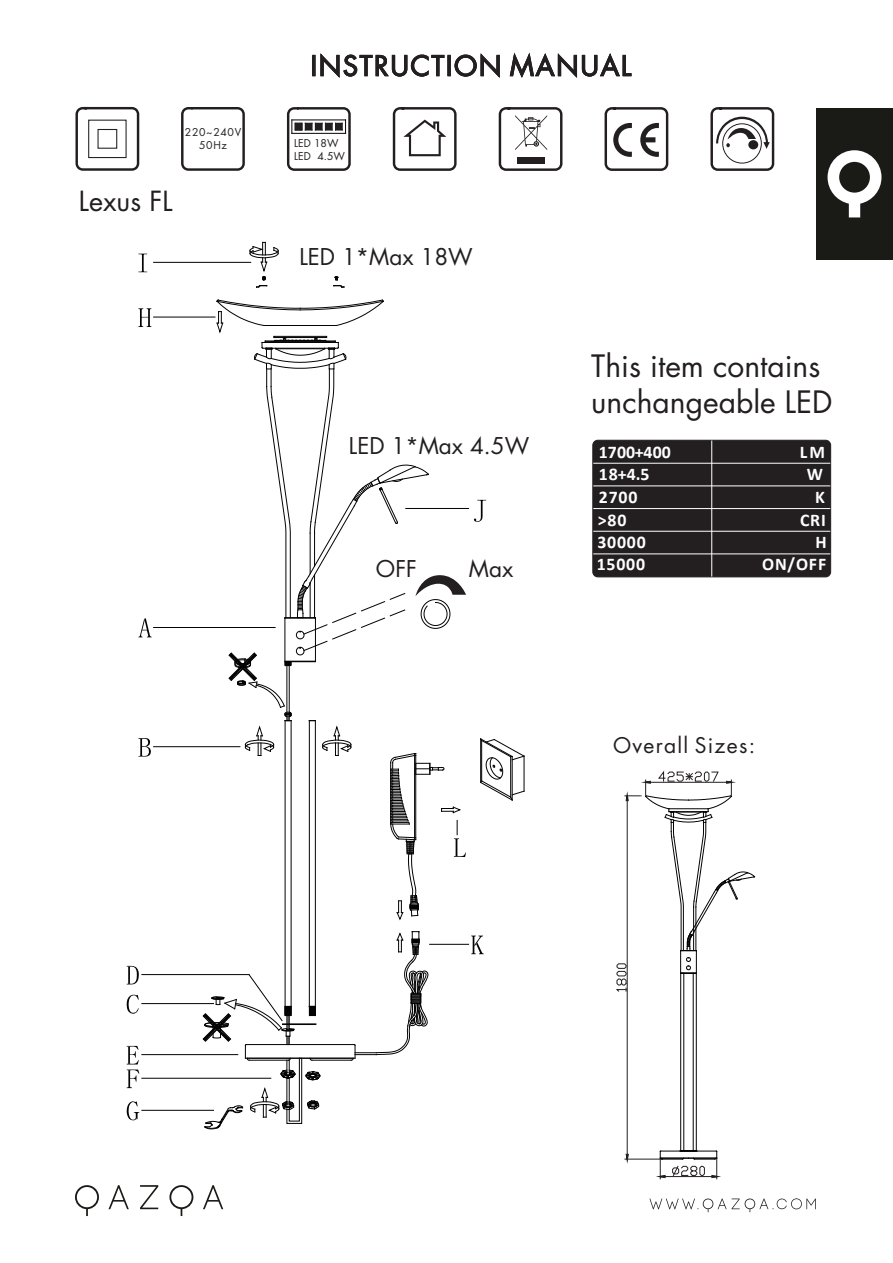
<style>
.page{position:relative;width:893px;height:1263px;background:#fff}
.page>*{position:absolute;margin:0;border:0;box-sizing:border-box;transform-origin:0 0}
.t1{font:30px/36px "Futura Std";color:#231f20}
.t2{font:27px "Futura Std";letter-spacing:.06em;color:#231f20}
.t3{font:22.5px "Futura Std";color:#231f20}
.t4{font:21px "Futura Std";letter-spacing:.06em;color:#231f20}
.t5{font:700 17.85px "Calibri";letter-spacing:.045em;color:#fff}
.t6{font:10.5px/12.6px "Futura Std";color:#231f20}
.t7{font:10.5px/13.6px "Futura Std";letter-spacing:.06em;color:#231f20;text-align:center}
</style>
<div class="page">
<svg style="left:75px;top:1185px;width:24px;height:31px"></svg>
<svg style="left:169px;top:1185px;width:24px;height:31px"></svg>
<svg style="left:109px;top:1185px;width:20px;height:24px"></svg>
<svg style="left:203px;top:1185px;width:20px;height:24px"></svg>
<svg style="left:140px;top:1185px;width:18px;height:24px"></svg>
<svg style="left:649px;top:1198px;width:167px;height:14px"></svg>
<div style="left:816px;top:108px;width:77px;height:152px;background:#1a1a17"></div>
<svg style="left:827px;top:150px;width:54px;height:67px"></svg>
<svg style="left:321px;top:54px;width:123px;height:23px"></svg>
<div style="left:448px;top:55px;width:2px;height:21px;border:1px solid #231f20"></div>
<svg style="left:455px;top:54px;width:45px;height:23px"></svg>
<svg style="left:510px;top:53px;width:121px;height:24px"></svg>
<svg style="left:75px;top:107px;width:64px;height:64px"></svg>
<svg style="left:181px;top:107px;width:64px;height:64px"></svg>
<svg style="left:393px;top:107px;width:64px;height:64px"></svg>
<svg style="left:499px;top:107px;width:63px;height:64px"></svg>
<svg style="left:605px;top:107px;width:63px;height:64px"></svg>
<svg style="left:710px;top:107px;width:64px;height:64px"></svg>
<svg style="left:287px;top:107px;width:64px;height:64px"></svg>
<div style="left:295px;top:123px;width:7px;height:7px;background:#231f20"></div>
<div style="left:305px;top:123px;width:7px;height:7px;background:#231f20"></div>
<div style="left:315px;top:123px;width:7px;height:7px;background:#231f20"></div>
<div style="left:325px;top:123px;width:7px;height:7px;background:#231f20"></div>
<div style="left:336px;top:123px;width:6px;height:7px;background:#231f20"></div>
<hr style="left:142px;top:1003px;width:72px;height:1px;background:#030303">
<svg style="left:127px;top:995px;width:12px;height:19px"></svg>
<hr style="left:142px;top:974px;width:107px;height:1px;background:#030303">
<svg style="left:127px;top:966px;width:12px;height:18px"></svg>
<hr style="left:142px;top:1054px;width:96px;height:1px;background:#030303">
<hr style="left:142px;top:1078px;width:129px;height:1px;background:#030303">
<svg style="left:127px;top:1046px;width:12px;height:42px"></svg>
<hr style="left:154px;top:746px;width:86px;height:1px;background:#030303">
<svg style="left:138px;top:738px;width:13px;height:18px"></svg>
<svg style="left:480px;top:738px;width:45px;height:62px"></svg>
<svg style="left:333px;top:276px;width:12px;height:12px"></svg>
<hr style="left:142px;top:1110px;width:72px;height:1px;background:#030303">
<hr style="left:406px;top:508px;width:63px;height:1px;background:#030303">
<svg style="left:474px;top:500px;width:12px;height:22px"></svg>
<hr style="left:154px;top:262px;width:97px;height:1px;background:#030303">
<hr style="left:154px;top:317px;width:61px;height:1px;background:#030303">
<hr style="left:154px;top:627px;width:121px;height:1px;background:#030303">
<svg style="left:138px;top:618px;width:14px;height:19px"></svg>
<svg style="left:138px;top:308px;width:13px;height:19px"></svg>
<svg style="left:138px;top:254px;width:9px;height:18px"></svg>
<svg style="left:127px;top:1101px;width:12px;height:19px"></svg>
<hr style="left:430px;top:944px;width:39px;height:1px;background:#030303">
<svg style="left:471px;top:935px;width:13px;height:19px"></svg>
<hr style="left:246px;top:1044px;width:108px;height:1px;background:#030303">
<hr style="left:312px;top:1060px;width:39px;height:1px;background:#030303">
<hr style="left:300px;top:1058px;width:53px;height:1px;background:#030303">
<hr style="left:291px;top:721px;width:1px;height:285px;background:#030303">
<hr style="left:285px;top:721px;width:1px;height:285px;background:#030303">
<hr style="left:309px;top:721px;width:1px;height:285px;background:#030303">
<hr style="left:315px;top:721px;width:1px;height:285px;background:#030303">
<svg style="left:203px;top:974px;width:118px;height:155px"></svg>
<svg style="left:351px;top:931px;width:77px;height:129px"></svg>
<svg style="left:249px;top:242px;width:30px;height:46px"></svg>
<svg style="left:216px;top:300px;width:250px;height:620px"></svg>
<hr style="left:625px;top:1159px;width:36px;height:1px;background:#231f20">
<hr style="left:627px;top:800px;width:1px;height:354px;background:#231f20">
<svg style="left:625px;top:1153px;width:5px;height:11px"></svg>
<hr style="left:680px;top:973px;width:1px;height:178px;background:#030303">
<hr style="left:683px;top:973px;width:1px;height:178px;background:#030303">
<hr style="left:693px;top:973px;width:1px;height:178px;background:#030303">
<hr style="left:696px;top:973px;width:1px;height:178px;background:#030303">
<svg style="left:651px;top:1150px;width:70px;height:29px"></svg>
<svg style="left:616px;top:771px;width:139px;height:221px"></svg>
<div style="left:593px;top:440px;width:238px;height:137px;background:#231f20;border-radius:5px"></div>
<div style="left:592px;top:440px;width:239px;height:137px;border:1px solid #231f20;border-radius:5px"></div>
<hr style="left:711px;top:441px;width:1px;height:136px;background:#fff">
<hr style="left:593px;top:553px;width:237px;height:1px;background:#fff">
<hr style="left:593px;top:531px;width:237px;height:1px;background:#fff">
<hr style="left:593px;top:508px;width:237px;height:1px;background:#fff">
<hr style="left:593px;top:485px;width:237px;height:1px;background:#fff">
<hr style="left:593px;top:463px;width:237px;height:1px;background:#fff">
<p class="t7" style="left:185px;top:126px;width:58px">220~240V<br>50Hz</p>
<h2 class="t2" style="left:79px;top:188px;width:95px">Lexus FL</h2>
<h2 class="t2" style="left:311px;top:53px;width:322px">INSTRUCTION MANUAL</h2>
<p class="t6" style="left:294px;top:138px;width:52px">LED 18W<br>LED 4.5W</p>
<p class="t3" style="left:299px;top:246px;width:175px">LED 1*Max 18W</p>
<p class="t3" style="left:349px;top:435px;width:182px">LED 1*Max 4.5W</p>
<p class="t3" style="left:376px;top:558px;width:42px">OFF</p>
<p class="t3" style="left:469px;top:558px;width:46px">Max</p>
<h1 class="t1" style="left:591px;top:350px;width:243px">This item contains unchangeable LED</h1>
<p class="t5" style="left:599px;top:445px;width:73px">1700+400</p>
<p class="t5" style="left:800px;top:445px;width:27px">LM</p>
<p class="t5" style="left:599px;top:467px;width:52px">18+4.5</p>
<p class="t5" style="left:807px;top:467px;width:18px">W</p>
<p class="t5" style="left:599px;top:490px;width:40px">2700</p>
<p class="t5" style="left:815px;top:490px;width:11px">K</p>
<p class="t5" style="left:598px;top:513px;width:30px">&gt;80</p>
<p class="t5" style="left:800px;top:513px;width:27px">CRI</p>
<p class="t5" style="left:597px;top:535px;width:50px">30000</p>
<p class="t5" style="left:815px;top:535px;width:13px">H</p>
<p class="t5" style="left:597px;top:557px;width:50px">15000</p>
<p class="t5" style="left:762px;top:557px;width:66px">ON/OFF</p>
<p class="t4" style="left:613px;top:735px;width:144px">Overall Sizes:</p>
</div>
